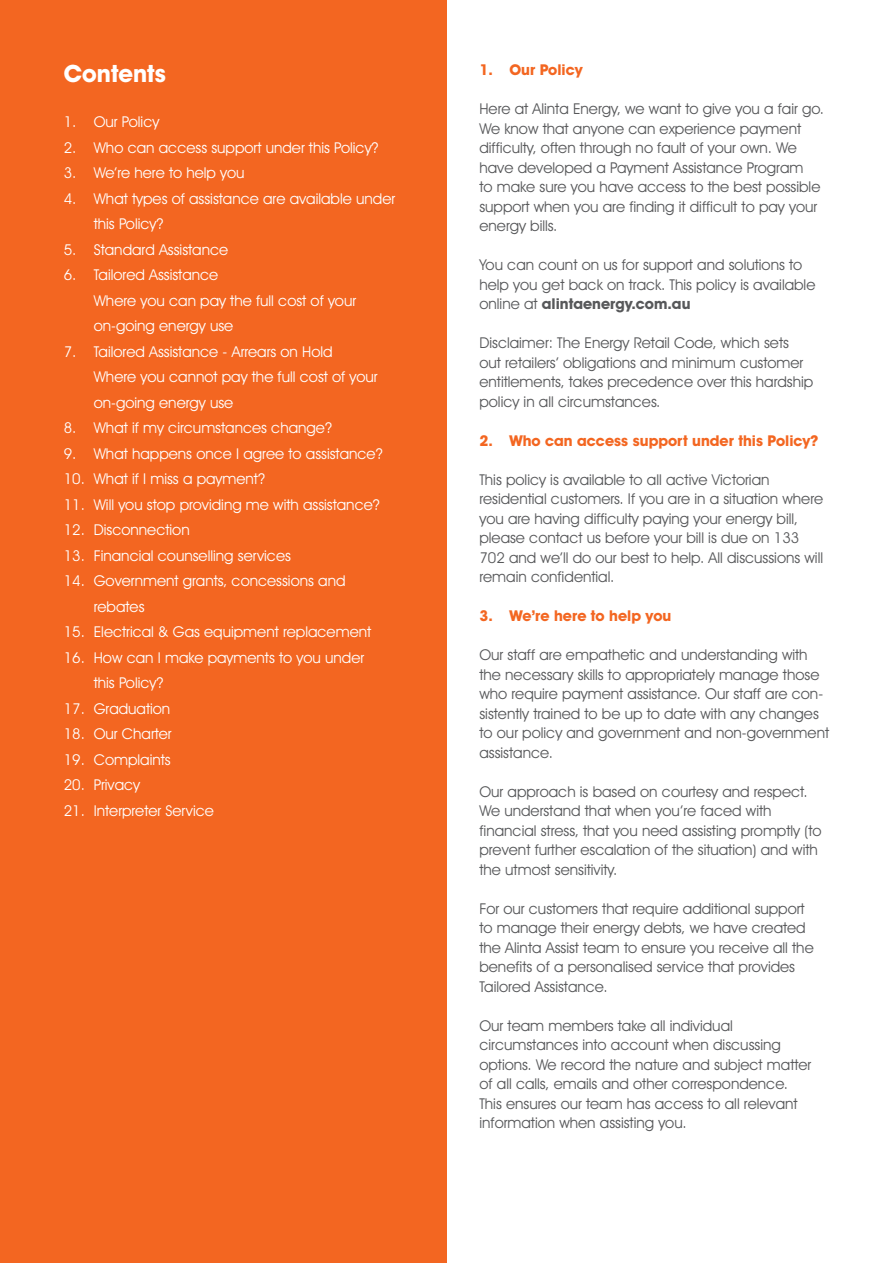
<style>
.page{position:relative;width:893px;height:1263px;background:#fff}
.page>*{position:absolute;margin:0;border:0;box-sizing:border-box;transform-origin:0 0}
.t1{font:700 24px "Avant Garde IT Cby BT";color:#fff}
.Heading{font:15px/19.5px "Avant Garde IT Cby BT";color:#57585a}
.t2{font:15px/25.5px "Avant Garde IT Cby BT";color:#fff}
.Heading-2{font:700 15px "Avant Garde IT Cby BT";color:#f36621}
.s1{font-weight:700}
</style>
<div class="page">
<div style="left:0;top:0;width:446px;height:1263px;background:#f36621"></div>
<p class="t1" style="left:64px;top:59px;width:104px">Contents</p>
<p class="t2" style="left:64px;top:109px;width:97px">1. Our Policy</p>
<p class="t2" style="left:64px;top:134px;width:316px">2. Who can access support under this Policy?</p>
<p class="t2" style="left:64px;top:160px;width:182px">3. We’re here to help you</p>
<p class="t2" style="left:94px;top:185px;width:303px;text-indent:-30px">4. What types of assistance are available under this Policy?</p>
<p class="t2" style="left:64px;top:236px;width:166px">5. Standard Assistance</p>
<p class="t2" style="left:64px;top:262px;width:156px">6. Tailored Assistance</p>
<p class="t2" style="left:94px;top:287px;width:264px">Where you can pay the full cost of your on-going energy use</p>
<p class="t2" style="left:64px;top:338px;width:270px">7. Tailored Assistance - Arrears on Hold</p>
<p class="t2" style="left:94px;top:364px;width:285px">Where you cannot pay the full cost of your on-going energy use</p>
<p class="t2" style="left:64px;top:415px;width:270px">8. What if my circumstances change?</p>
<p class="t2" style="left:64px;top:440px;width:320px">9. What happens once I agree to assistance?</p>
<p class="t2" style="left:64px;top:466px;width:203px">10. What if I miss a payment?</p>
<p class="t2" style="left:64px;top:491px;width:317px">11. Will you stop providing me with assistance?</p>
<p class="t2" style="left:64px;top:517px;width:127px">12. Disconnection</p>
<p class="t2" style="left:64px;top:542px;width:229px">13. Financial counselling services</p>
<p class="t2" style="left:94px;top:568px;width:253px;text-indent:-30px">14. Government grants, concessions and rebates</p>
<p class="t2" style="left:64px;top:619px;width:309px">15. Electrical &amp; Gas equipment replacement</p>
<p class="t2" style="left:94px;top:644px;width:272px;text-indent:-30px">16. How can I make payments to you under this Policy?</p>
<p class="t2" style="left:64px;top:695px;width:108px">17. Graduation</p>
<p class="t2" style="left:64px;top:721px;width:109px">18. Our Charter</p>
<p class="t2" style="left:64px;top:746px;width:108px">19. Complaints</p>
<p class="t2" style="left:64px;top:772px;width:78px">20. Privacy</p>
<p class="t2" style="left:64px;top:797px;width:152px">21. Interpreter Service</p>
<p class="Heading-2" style="left:479px;top:61px;width:105px">1. Our Policy</p>
<p class="Heading" style="left:479px;top:99px;width:346px">Here at Alinta Energy, we want to give you a fair go.<br>We know that anyone can experience payment difficulty, often through no fault of your own. We have developed a Payment Assistance Program<br>to make sure you have access to the best possible support when you are finding it difficult to pay your energy bills.</p>
<p class="Heading" style="left:479px;top:255px;width:337px">You can count on us for support and solutions to help you get back on track. This policy is available online at <span class="s1">alintaenergy.com.au</span></p>
<p class="Heading" style="left:479px;top:333px;width:335px">Disclaimer: The Energy Retail Code, which sets out retailers’ obligations and minimum customer entitlements, takes precedence over this hardship policy in all circumstances.</p>
<p class="Heading-2" style="left:479px;top:431px;width:341px">2. Who can access support under this Policy?</p>
<p class="Heading" style="left:479px;top:470px;width:345px">This policy is available to all active Victorian residential customers. If you are in a situation where you are having difficulty paying your energy bill, please contact us before your bill is due on 133<br>702 and we’ll do our best to help. All discussions will remain confidential.</p>
<p class="Heading-2" style="left:479px;top:607px;width:194px">3. We’re here to help you</p>
<p class="Heading" style="left:479px;top:645px;width:351px">Our staff are empathetic and understanding with the necessary skills to appropriately manage those who require payment assistance. Our staff are con&shy;sistently trained to be up to date with any changes to our policy and government and non-government assistance.</p>
<p class="Heading" style="left:479px;top:782px;width:344px">Our approach is based on courtesy and respect.<br>We understand that when you’re faced with financial stress, that you need assisting promptly (to prevent further escalation of the situation) and with the utmost sensitivity.</p>
<p class="Heading" style="left:479px;top:899px;width:336px">For our customers that require additional support to manage their energy debts, we have created the Alinta Assist team to ensure you receive all the benefits of a personalised service that provides Tailored Assistance.</p>
<p class="Heading" style="left:479px;top:1016px;width:333px">Our team members take all individual circumstances into account when discussing options. We record the nature and subject matter of all calls, emails and other correspondence.<br>This ensures our team has access to all relevant information when assisting you.</p>
</div>
